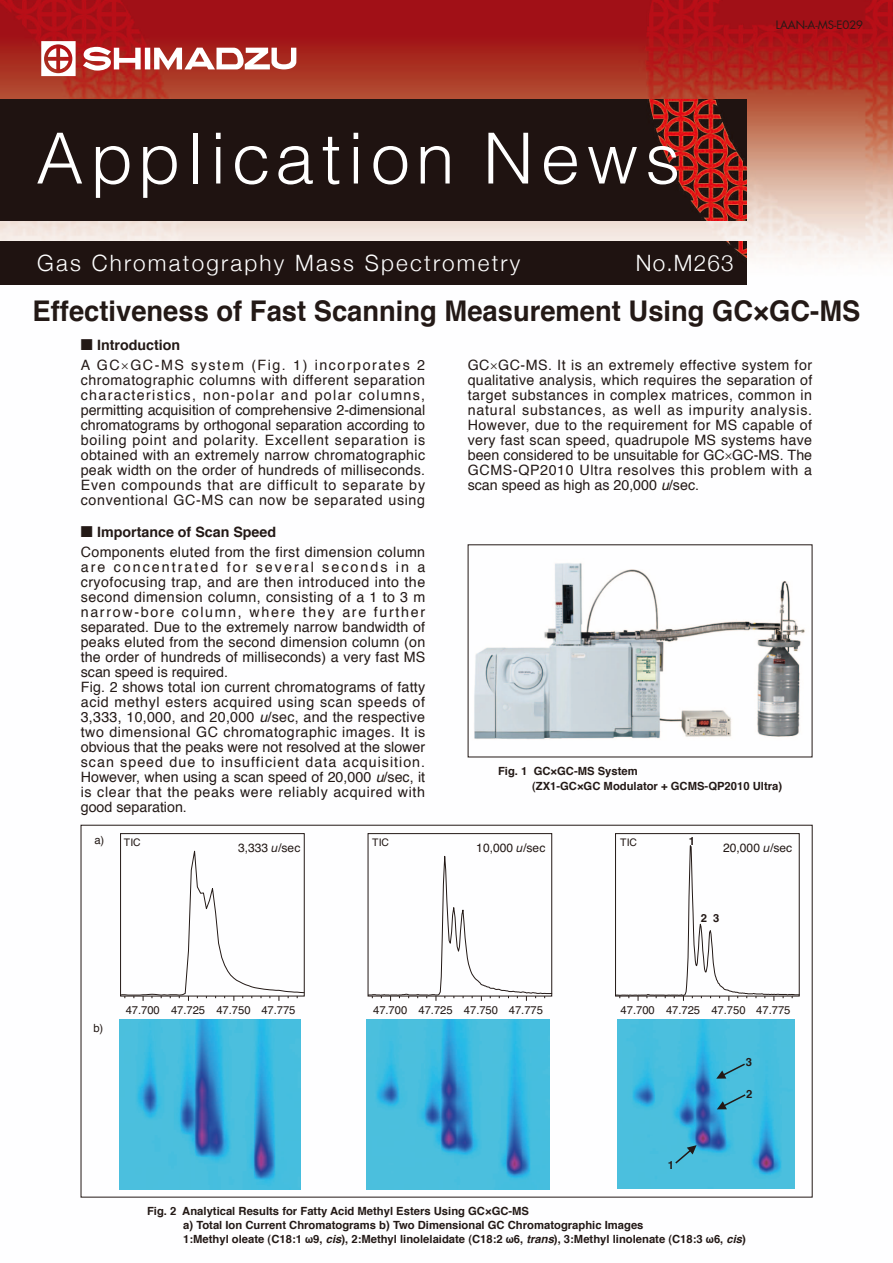
<style>
.page{position:relative;width:893px;height:1263px;background:#fff}
.page>*{position:absolute;margin:0;border:0;box-sizing:border-box;transform-origin:0 0}
.t1{font:700 28.5px "Helvetica";color:#231916;scale:.96 1}
.t2{font:300 22.5px "Helvetica Neue";letter-spacing:.1em;color:#fff}
.t3{font:14.25px/15px "Helvetica";letter-spacing:.025em;color:#231916}
.t4{font:14.25px "Helvetica";letter-spacing:.095em;color:#231916}
.t5{font:14.25px "Helvetica";letter-spacing:.14em;color:#231916}
.t6{font:700 14.25px "Helvetica";color:#231916}
.t7{font:14.25px "Helvetica";letter-spacing:.105em;color:#231916}
.t8{font:14.25px "Helvetica";letter-spacing:.115em;color:#231916}
.t9{font:12px "Helvetica";color:#231916}
.t10{font:700 11.25px/14.2px "Helvetica";color:#231916}
.t11{font:11.25px "Helvetica";letter-spacing:-.005em;color:#231916}
.t12{font:11.25px "Futura";color:#231916}
.t13{font:10.5px "Helvetica";letter-spacing:-.005em;color:#231916}
.s1{font-family:"Koz Min Pro"}
.s2{font-style:italic}
.s3{font-weight:700}
.s4{font-family:"Helvetica Neue";font-style:italic}
</style>
<div class="page">
<img style="left:0;top:0;width:893px;height:1198px">
<img style="left:0;top:99px;width:747px;height:122px">
<svg style="left:41px;top:41px;width:35px;height:35px"></svg>
<svg style="left:83px;top:47px;width:58px;height:24px"></svg>
<div style="left:145px;top:48px;width:5px;height:21px;background:#fff"></div>
<svg style="left:154px;top:48px;width:142px;height:22px"></svg>
<svg style="left:37px;top:133px;width:45px;height:50px"></svg>
<svg style="left:96px;top:146px;width:33px;height:52px"></svg>
<svg style="left:143px;top:146px;width:34px;height:52px"></svg>
<div style="left:193px;top:133px;width:5px;height:50px;background:#fff"></div>
<svg style="left:216px;top:133px;width:5px;height:50px"></svg>
<svg style="left:235px;top:146px;width:33px;height:38px"></svg>
<svg style="left:278px;top:146px;width:35px;height:38px"></svg>
<svg style="left:323px;top:137px;width:16px;height:47px"></svg>
<svg style="left:354px;top:133px;width:4px;height:50px"></svg>
<svg style="left:373px;top:146px;width:34px;height:38px"></svg>
<svg style="left:421px;top:146px;width:29px;height:37px"></svg>
<svg style="left:488px;top:133px;width:40px;height:50px"></svg>
<svg style="left:544px;top:146px;width:33px;height:38px"></svg>
<svg style="left:588px;top:147px;width:49px;height:36px"></svg>
<svg style="left:648px;top:146px;width:29px;height:38px"></svg>
<div style="left:0;top:242px;width:747px;height:42px;background:#1f1311"></div>
<img style="left:470px;top:554px;width:340px;height:194px">
<img style="left:119px;top:1020px;width:182px;height:169px">
<img style="left:367px;top:1020px;width:182px;height:169px">
<img style="left:618px;top:1020px;width:177px;height:169px">
<svg style="left:120px;top:847px;width:184px;height:154px"></svg>
<div style="left:120px;top:833px;width:185px;height:163px;border:1px solid #231916"></div>
<svg style="left:368px;top:849px;width:184px;height:152px"></svg>
<div style="left:368px;top:833px;width:184px;height:163px;border:1px solid #231916"></div>
<svg style="left:615px;top:844px;width:185px;height:157px"></svg>
<div style="left:615px;top:833px;width:185px;height:163px;border:1px solid #231916"></div>
<svg style="left:674px;top:1145px;width:23px;height:20px"></svg>
<svg style="left:717px;top:1093px;width:30px;height:16px"></svg>
<svg style="left:716px;top:1062px;width:31px;height:16px"></svg>
<h2 class="t2" style="left:37px;top:249px;width:45px">Gas</h2>
<h2 class="t2" style="left:92px;top:249px;width:194px">Chromatography</h2>
<h2 class="t2" style="left:295px;top:249px;width:60px">Mass</h2>
<h2 class="t2" style="left:365px;top:249px;width:157px">Spectrometry</h2>
<p class="t12" style="left:776px;top:17px;width:89px">LAAN A- -MS E- 029</p>
<h2 class="t2" style="left:636px;top:249px;width:99px">No M. 263</h2>
<h1 class="t1" style="left:33px;top:288px;width:864px">Effectiveness of Fast Scanning Measurement Using GC×GC-MS</h1>
<p class="t3" style="left:417px;top:358px;width:9px">2</p>
<p class="t6" style="left:81px;top:333px;width:101px">■ Introduction</p>
<p class="t3" style="left:97px;top:358px;width:88px">GC<span class="s1">×</span>GC-MS</p>
<p class="t3" style="left:468px;top:358px;width:346px;text-align:justify">GC<span class="s1">×</span>GC-MS. It is an extremely effective system for qualitative analysis, which requires the separation of target substances in complex matrices, common in natural substances, as well as impurity analysis.<br>However, due to the requirement for MS capable of very fast scan speed, quadrupole MS systems have been considered to be unsuitable for GC<span class="s1">×</span>GC-MS. The GCMS-QP2010 Ultra resolves this problem with a scan speed as high as 20,000 /<span class="s2">u</span> sec.</p>
<p class="t3" style="left:251px;top:358px;width:58px">(Fig 1. )</p>
<p class="t3" style="left:81px;top:358px;width:11px">A</p>
<p class="t3" style="left:81px;top:373px;width:346px">chromatographic columns with different separation</p>
<p class="t4" style="left:359px;top:384px;width:68px">columns,</p>
<p class="t7" style="left:315px;top:354px;width:97px">incorporates</p>
<p class="t3" style="left:191px;top:358px;width:54px">system</p>
<p class="t3" style="left:81px;top:388px;width:346px">characteristics,<br>permitting acquisition of comprehensive 2-dimensional chromatograms by orthogonal separation according to boiling point and polarity. Excellent separation is obtained with an extremely narrow chromatographic peak width on the order of hundreds of milliseconds.<br>Even compounds that are difficult to separate by conventional GC-MS can now be separated using</p>
<p class="t3" style="left:281px;top:388px;width:28px">and</p>
<p class="t4" style="left:203px;top:384px;width:73px">non-polar</p>
<p class="t3" style="left:315px;top:388px;width:39px">polar</p>
<p class="t3" style="left:81px;top:522px;width:346px;line-height:20px">■ <span class="s3">Importance of Scan Speed<br></span>Components eluted from the first dimension column</p>
<p class="t3" style="left:417px;top:560px;width:9px">a</p>
<p class="t5" style="left:227px;top:556px;width:162px">of sr eve ar sl econds</p>
<p class="t3" style="left:114px;top:560px;width:106px">c o n c e n ar t et d</p>
<p class="t3" style="left:396px;top:560px;width:15px">ni</p>
<p class="t3" style="left:81px;top:560px;width:26px">a er</p>
<p class="t3" style="left:81px;top:575px;width:346px">cryofocusing trap, and are then introduced into the</p>
<p class="t3" style="left:81px;top:590px;width:346px">second dimension column, consisting o f 1a t o m3</p>
<p class="t8" style="left:374px;top:601px;width:53px">further</p>
<p class="t3" style="left:81px;top:605px;width:346px">narrow-bore<br>separated. Due to the extremely narrow bandwidth of peaks eluted from the second dimension column (on the order of hundreds of milliseconds) a very fast MS scan speed is required.<br>Fig 2. shows total ion current chromatograms of fatty acid methyl esters acquired using scan speeds of 3,333, 10,000, and 20,000 /<span class="s2">u</span> sec, and the respective two dimensional GC chromatographic images. It is obvious that the peaks were not resolved at the slower scan speed due to insufficient data acquisition.<br>However, when using a scan speed of 20,000 /<span class="s2">u</span> sec it, is clear that the peaks were reliably acquired with good separation.</p>
<p class="t3" style="left:250px;top:605px;width:47px">where</p>
<p class="t3" style="left:303px;top:605px;width:33px">they</p>
<p class="t3" style="left:182px;top:605px;width:61px">column,</p>
<p class="t3" style="left:342px;top:605px;width:25px">are</p>
<p class="t11" style="left:94px;top:832px;width:11px">(a</p>
<p class="t13" style="left:124px;top:834px;width:18px">TIC</p>
<p class="t9" style="left:238px;top:838px;width:64px">3,333 /<span class="s4">u</span> sec</p>
<p class="t13" style="left:372px;top:834px;width:18px">TIC</p>
<p class="t10" style="left:498px;top:764px;width:31px">Fig 1.</p>
<p class="t10" style="left:534px;top:764px;width:106px">GC×GC-MS System</p>
<p class="t10" style="left:532px;top:779px;width:252px">(ZX1-GC×GC Modulator + GCMS-QP2010 Ultra(</p>
<p class="t9" style="left:476px;top:838px;width:71px">10,000 /<span class="s4">u</span> sec</p>
<p class="t13" style="left:620px;top:834px;width:18px">TIC</p>
<p class="t10" style="left:689px;top:834px;width:8px">1</p>
<p class="t9" style="left:723px;top:838px;width:71px">20,000 /<span class="s4">u</span> sec</p>
<p class="t10" style="left:701px;top:911px;width:8px">2</p>
<p class="t10" style="left:713px;top:911px;width:8px">3</p>
<p class="t11" style="left:94px;top:1019px;width:11px">(b</p>
<p class="t11" style="left:126px;top:1001px;width:36px">47.700</p>
<p class="t11" style="left:171px;top:1001px;width:36px">47.725</p>
<p class="t11" style="left:216px;top:1001px;width:36px">47.750</p>
<p class="t11" style="left:261px;top:1001px;width:36px">47.775</p>
<p class="t11" style="left:373px;top:1001px;width:36px">47.700</p>
<p class="t11" style="left:419px;top:1001px;width:36px">47.725</p>
<p class="t11" style="left:464px;top:1001px;width:36px">47.750</p>
<p class="t11" style="left:509px;top:1001px;width:36px">47.775</p>
<p class="t11" style="left:621px;top:1001px;width:36px">47.700</p>
<p class="t11" style="left:666px;top:1001px;width:36px">47.725</p>
<p class="t11" style="left:711px;top:1001px;width:36px">47.750</p>
<p class="t11" style="left:756px;top:1001px;width:36px">47.775</p>
<p class="t10" style="left:746px;top:1055px;width:8px">3</p>
<p class="t10" style="left:746px;top:1087px;width:8px">2</p>
<p class="t10" style="left:668px;top:1157px;width:8px">1</p>
<p class="t10" style="left:182px;top:1204px;width:348px">Analytical Results for Fatty Acid Methyl Esters Using GC×GC-MS</p>
<p class="t10" style="left:147px;top:1204px;width:31px">Fig 2.</p>
<p class="t10" style="left:183px;top:1218px;width:564px">a) Total Ion Current Chromatograms b) Two Dimensional GC Chromatographic Images<br>1:Methyl oleate (C18:1 ω9, <span class="s2">cis</span> ,) 2:Methyl linolelaidate (C18:2 ω6, <span class="s2">trans</span> ,) 3:Methyl linolenate (C18:3 ω6, <span class="s2">cis</span>(</p>
</div>
